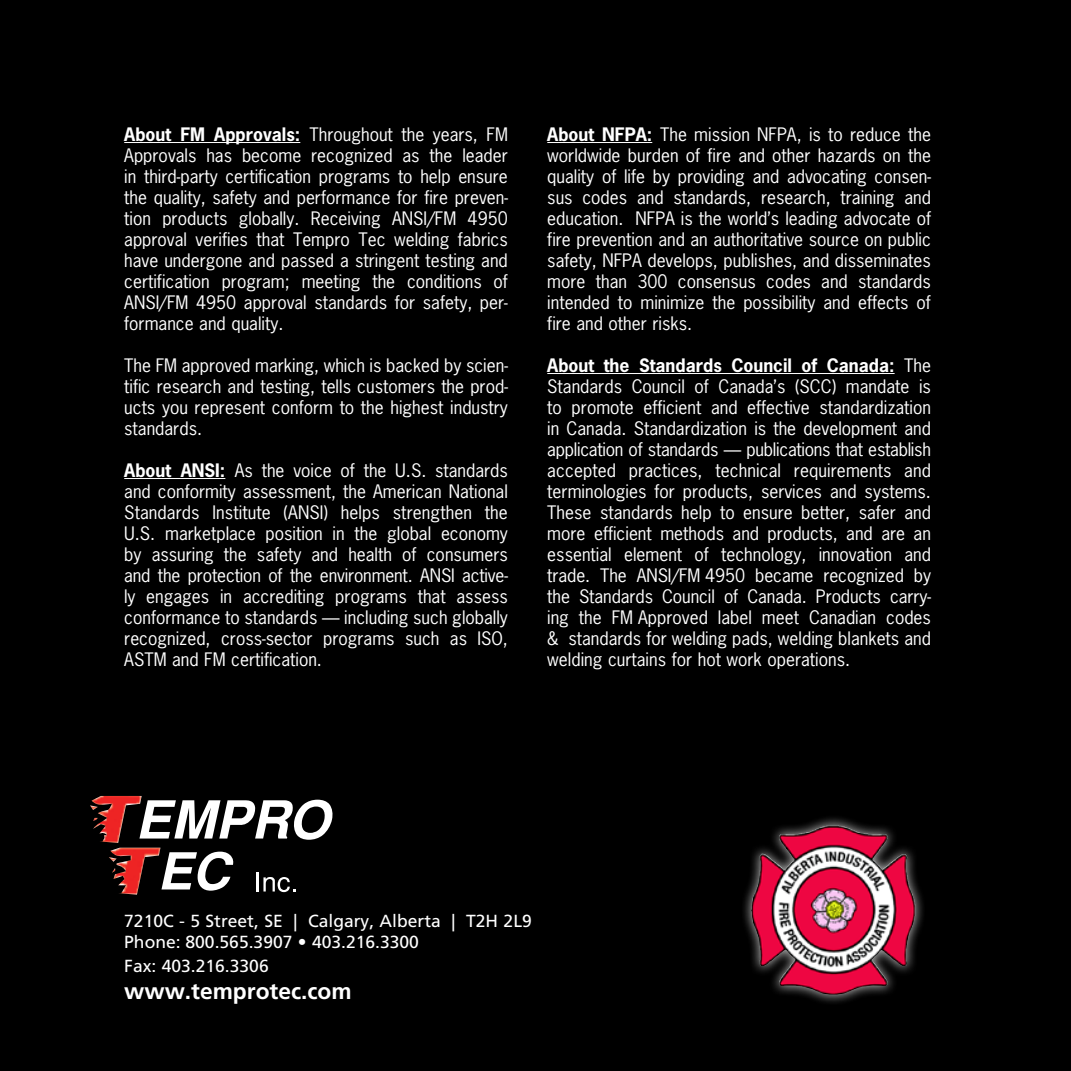
<style>
.page{position:relative;width:1071px;height:1071px;background:#000}
.page>*{position:absolute;margin:0;border:0;box-sizing:border-box;transform-origin:0 0}
.t1{font:700 22.75px "Frutiger LT Std";color:#fff}
.t2{font:17.5px/21px "News Gothic Std";color:#fff;text-align:justify}
.t3{font:17.5px/21px "Frutiger LT Std";color:#fff}
.s1{font-weight:700}
</style>
<div class="page">
<img style="left:90px;top:796px;width:70px;height:99px">
<svg style="left:139px;top:800px;width:193px;height:40px"></svg>
<svg style="left:162px;top:852px;width:72px;height:39px"></svg>
<hr style="left:257px;top:872px;width:2px;height:20px;background:#fff">
<svg style="left:263px;top:877px;width:33px;height:15px"></svg>
<div style="left:739px;top:796px;width:192px;height:227px;background:#000"></div>
<div style="left:740px;top:814px;width:185px;height:191px;background:#fff;opacity:.75"></div>
<img style="left:751px;top:825px;width:164px;height:170px">
<hr style="left:124px;top:142px;width:176px;height:1px;background:#fff">
<hr style="left:124px;top:478px;width:101px;height:1px;background:#fff">
<hr style="left:547px;top:142px;width:105px;height:1px;background:#fff">
<hr style="left:547px;top:373px;width:348px;height:1px;background:#fff">
<p class="t2" style="left:124px;top:124px;width:385px"><span class="s1">About FM Approvals:</span> Throughout the years, FM Approvals has become recognized as the leader in third-party certification programs to help ensure the quality, safety and performance for fire preven&shy;tion products globally. Receiving ANSI/FM 4950 approval verifies that Tempro Tec welding fabrics have undergone and passed a stringent testing and certification program; meeting the conditions of ANSI/FM 4950 approval standards for safety, per&shy;formance and quality.</p>
<p class="t2" style="left:124px;top:355px;width:385px">The FM approved marking, which is backed by scien&shy;tific research and testing, tells customers the prod&shy;ucts you represent conform to the highest industry standards.</p>
<p class="t2" style="left:124px;top:460px;width:385px"><span class="s1">About ANSI:</span> As the voice of the U.S. standards and conformity assessment, the American National Standards Institute (ANSI) helps strengthen the U.S. marketplace position in the global economy by assuring the safety and health of consumers and the protection of the environment. ANSI active&shy;ly engages in accrediting programs that assess conformance to standards — including such globally recognized, cross-sector programs such as ISO, ASTM and FM certification.</p>
<p class="t2" style="left:547px;top:124px;width:385px"><span class="s1">About NFPA:</span> The mission NFPA, is to reduce the worldwide burden of fire and other hazards on the quality of life by providing and advocating consen&shy;sus codes and standards, research, training and education. NFPA is the world’s leading advocate of fire prevention and an authoritative source on public safety, NFPA develops, publishes, and disseminates more than 300 consensus codes and standards intended to minimize the possibility and effects of fire and other risks.</p>
<p class="t2" style="left:547px;top:355px;width:385px"><span class="s1">About the Standards Council of Canada:</span> The Standards Council of Canada’s (SCC) mandate is to promote efficient and effective standardization in Canada. Standardization is the development and application of standards — publications that establish accepted practices, technical requirements and terminologies for products, services and systems.<br>These standards help to ensure better, safer and more efficient methods and products, and are an essential element of technology, innovation and trade. The ANSI/FM 4950 became recognized by the Standards Council of Canada. Products carry&shy;ing the FM Approved label meet Canadian codes &amp; standards for welding pads, welding blankets and welding curtains for hot work operations.</p>
<p class="t3" style="left:124px;top:911px;width:409px">7210C - 5 Street, SE | Calgary, Alberta | T2H 2L9<br>Phone: 800.565.3907 • 403.216.3300</p>
<p class="t3" style="left:124px;top:955px;width:146px">Fax: 403.216.3306</p>
<h1 class="t1" style="left:124px;top:978px;width:229px">www.temprotec.com</h1>
</div>
